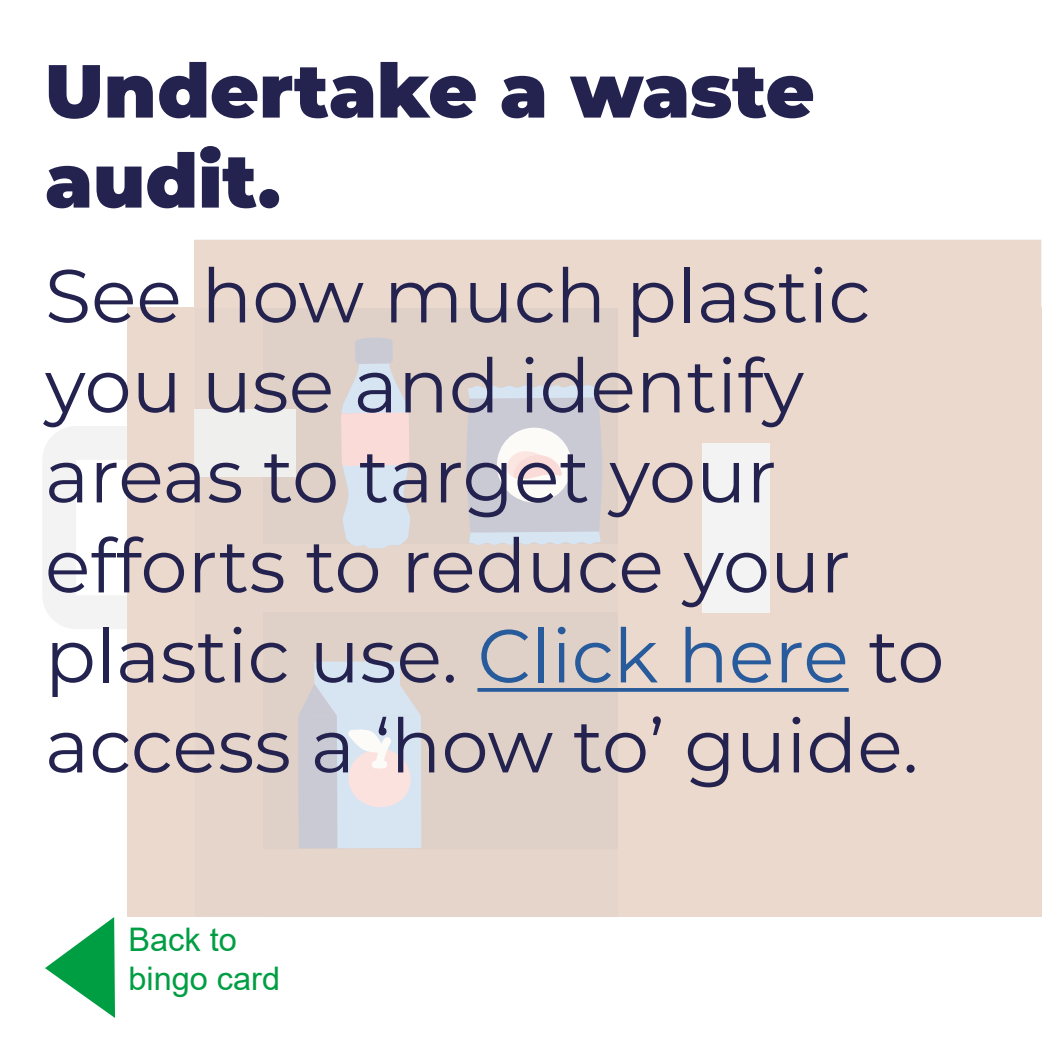
<style>
.page{position:relative;width:1063px;height:1063px;background:#fff}
.page>*{position:absolute;margin:0;border:0;box-sizing:border-box;transform-origin:0 0}
.t1{font:75px/90px "Montserrat";color:#242350}
.t2{font:900 75px/90px "Montserrat";color:#242350}
.t3{font:32.5px/39px "Arial";color:#009e43}
.s1{color:#275b9b}
</style>
<div class="page">
<div style="left:262px;top:307px;width:356px;height:542px;background:#dfd1c8"></div>
<div style="left:195px;top:307px;width:67px;height:610px;background:#e6d5ca"></div>
<div style="left:195px;top:240px;width:846px;height:67px;background:#ecd9ce"></div>
<div style="left:127px;top:307px;width:68px;height:610px;background:#ecd9ce"></div>
<div style="left:195px;top:409px;width:101px;height:68px;background:#efefee"></div>
<div style="left:618px;top:307px;width:423px;height:610px;background:#ecd9ce"></div>
<div style="left:262px;top:545px;width:356px;height:67px;background:#e6d5ca"></div>
<div style="left:262px;top:849px;width:356px;height:68px;background:#e6d5ca"></div>
<svg style="left:43px;top:426px;width:84px;height:203px"></svg>
<div style="left:703px;top:443px;width:67px;height:169px;background:#f3f3f3"></div>
<svg style="left:466px;top:385px;width:136px;height:160px;background:#d6d6de"></svg>
<svg style="left:298px;top:662px;width:123px;height:186px;background:#d9dde6"></svg>
<svg style="left:341px;top:337px;width:70px;height:211px;background:#e0dce2"></svg>
<svg style="left:477px;top:688px;width:372px;height:4px"></svg>
<svg style="left:45px;top:917px;width:70px;height:101px"></svg>
<p class="t2" style="left:45px;top:41px;width:771px">Undertake a waste audit.</p>
<p class="t1" style="left:45px;top:248px;width:901px">See how much plastic you use and identify areas to target your efforts to reduce your plastic use. <span class="s1">Click here</span> to access a ‘how to’ guide.</p>
<p class="t3" style="left:128px;top:919px;width:153px">Back to bingo card</p>
</div>
